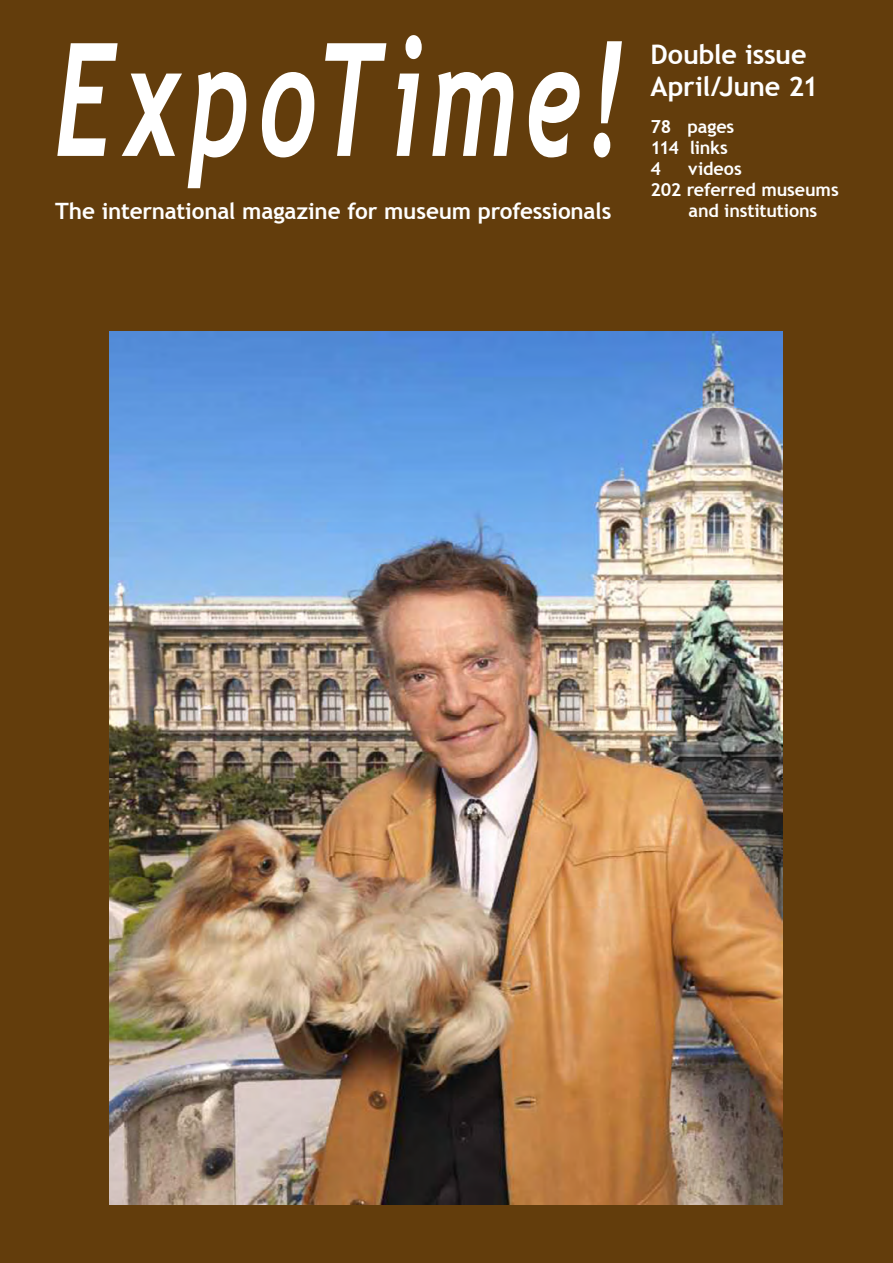
<style>
.page{position:relative;width:893px;height:1263px;background:#633d0c}
.page>*{position:absolute;margin:0;border:0;box-sizing:border-box;transform-origin:0 0}
.t1{font:italic 700 157.5px "Trebuchet";letter-spacing:.08em;color:#fff;scale:.65 1}
.t2{font:700 27px/32.4px "Trebuchet MS";letter-spacing:-.01em;color:#fff}
.t3{font:700 22.5px "Trebuchet MS";letter-spacing:-.01em;color:#fff}
.t4{font:700 18px/21px "Trebuchet MS";letter-spacing:-.01em;color:#fff}
</style>
<div class="page">
<img style="left:110px;top:332px;width:672px;height:872px">
<h1 class="t1" style="left:55px;top:4px;width:875px">ExpoTime!</h1>
<p class="t3" style="left:55px;top:197px;width:558px">The international magazine for museum professionals</p>
<h2 class="t2" style="left:651px;top:38px;width:169px">Double issue<br>April/June 21</h2>
<p class="t4" style="left:651px;top:116px;width:85px">78 pages<br>114 links<br>4</p>
<p class="t4" style="left:688px;top:159px;width:55px">videos</p>
<p class="t4" style="left:651px;top:180px;width:190px">202 referred museums</p>
<p class="t4" style="left:688px;top:201px;width:130px">and institutions</p>
</div>
